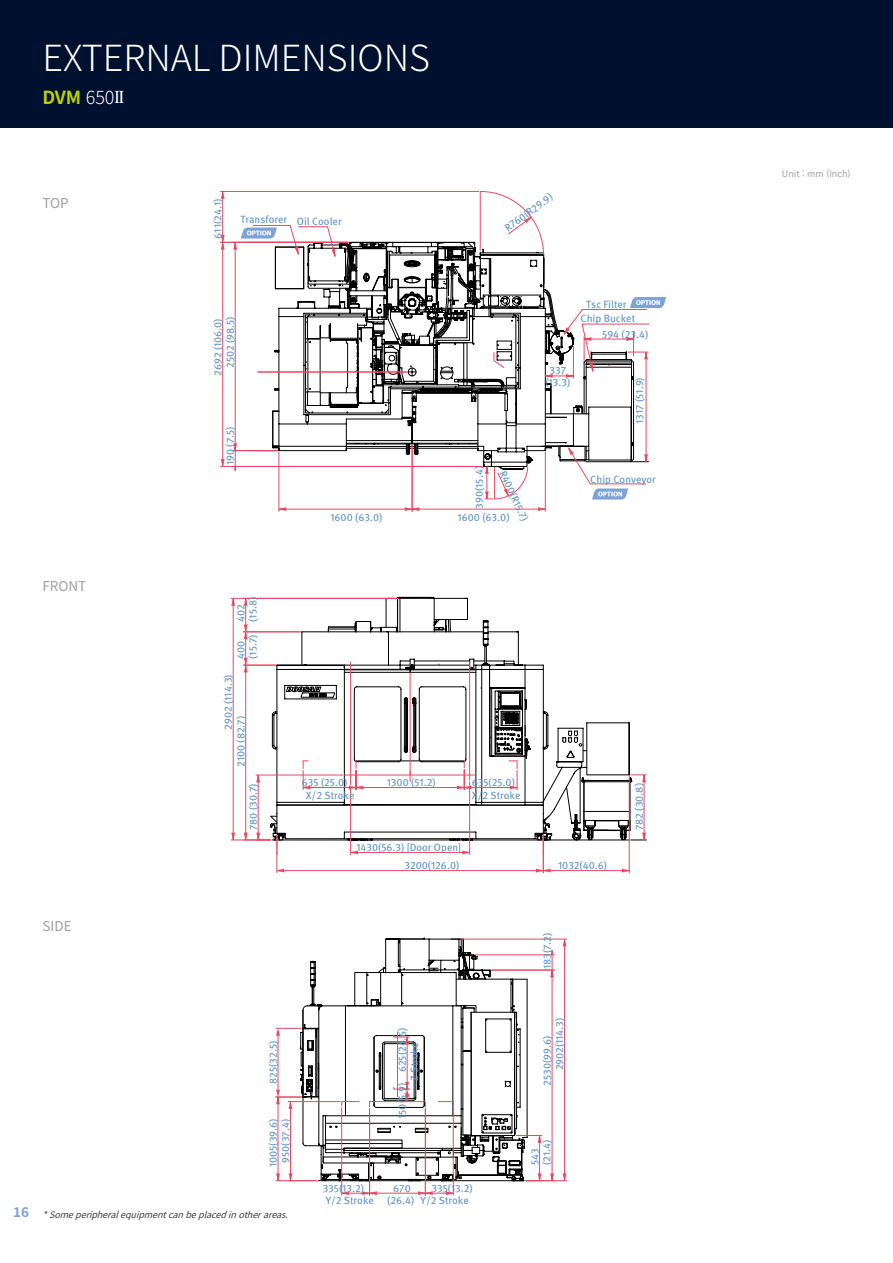
<style>
.page{position:relative;width:893px;height:1263px;background:#fff}
.page>*{position:absolute;margin:0;border:0;box-sizing:border-box;transform-origin:0 0}
.t1{font:300 36px "Noto Sans KR";color:#fff}
.t2{font:700 18px "Noto Sans KR";color:#bfd200}
.t3{font:13.5px "Noto Sans KR";color:#9fa0a0}
.t4{font:700 13.5px "Noto Sans KR";color:#7da3d6}
.t5{font:10.5px/12.1px "Doosan Meta Pro";color:#5c91c6}
.t6{font:italic 9px "Noto Sans KR";color:#3e3a39}
.t7{font:9px "Noto Sans KR";color:#9fa0a0}
.s1{font-weight:300;color:#fff}
.s2{font-family:"Times New Roman";font-weight:400;color:#fff}
</style>
<div class="page">
<hr style="left:220px;top:466px;width:262px;height:1px;background:#e94960">
<hr style="left:545px;top:452px;width:1px;height:60px;background:#e94960">
<hr style="left:412px;top:444px;width:1px;height:68px;background:#e94960">
<hr style="left:279px;top:452px;width:1px;height:60px;background:#e94960">
<hr style="left:220px;top:191px;width:259px;height:1px;background:#e94960">
<hr style="left:220px;top:242px;width:128px;height:1px;background:#e94960">
<hr style="left:231px;top:598px;width:165px;height:1px;background:#e94960">
<hr style="left:231px;top:840px;width:40px;height:1px;background:#e94960">
<hr style="left:341px;top:1107px;width:1px;height:89px;background:#e94960">
<hr style="left:453px;top:1107px;width:1px;height:89px;background:#e94960">
<hr style="left:425px;top:1108px;width:1px;height:88px;background:#e94960">
<hr style="left:369px;top:1108px;width:1px;height:88px;background:#e94960">
<hr style="left:222px;top:248px;width:1px;height:212px;background:#e94960">
<svg style="left:221px;top:459px;width:4px;height:7px"></svg>
<hr style="left:222px;top:197px;width:1px;height:39px;background:#e94960">
<svg style="left:221px;top:235px;width:4px;height:15px"></svg>
<svg style="left:221px;top:192px;width:4px;height:7px"></svg>
<hr style="left:233px;top:604px;width:1px;height:230px;background:#e94960">
<svg style="left:231px;top:833px;width:4px;height:8px"></svg>
<svg style="left:231px;top:597px;width:4px;height:9px"></svg>
<svg style="left:243px;top:596px;width:404px;height:599px"></svg>
<div style="left:0;top:0;width:893px;height:128px;background:#00102f"></div>
<svg style="left:233px;top:191px;width:433px;height:320px"></svg>
<h1 class="t1" style="left:43px;top:38px;width:389px">EXTERNAL DIMENSIONS</h1>
<h2 class="t2" style="left:43px;top:87px;width:83px">DVM <span class="s1">650</span><span class="s2">II</span></h2>
<p class="t3" style="left:43px;top:195px;width:28px">TOP</p>
<p class="t5" style="left:212px;top:239px;width:41px;rotate:-90deg">611(24.1)</p>
<p class="t5" style="left:240px;top:214px;width:103px">Transforer Oil Cooler</p>
<p class="t5" style="left:502px;top:224px;width:58px;rotate:-36deg">R760(R29.9)</p>
<p class="t5" style="left:224px;top:368px;width:53px;rotate:-90deg">2502 (98.5)</p>
<p class="t5" style="left:212px;top:376px;width:59px;rotate:-90deg">2692 (106.0)</p>
<p class="t5" style="left:224px;top:465px;width:40px;rotate:-90deg">190 (7.5)</p>
<p class="t5" style="left:545px;top:364px;width:26px;text-align:center">337 (13.3)</p>
<p class="t5" style="left:586px;top:298px;width:42px">Tsc Filter</p>
<p class="t5" style="left:581px;top:313px;width:56px">Chip Bucket</p>
<p class="t5" style="left:602px;top:328px;width:48px">594 (23.4)</p>
<p class="t5" style="left:634px;top:424px;width:48px;rotate:-90deg">1317 (51.9)</p>
<p class="t5" style="left:473px;top:509px;width:44px;rotate:-90deg">390(15.4)</p>
<p class="t5" style="left:508px;top:469px;width:56px;rotate:65deg">R400(R15.7)</p>
<p class="t5" style="left:330px;top:511px;width:54px">1600 (63.0)</p>
<p class="t5" style="left:457px;top:511px;width:54px">1600 (63.0)</p>
<p class="t5" style="left:590px;top:473px;width:67px">Chip Conveyor</p>
<p class="t3" style="left:43px;top:578px;width:45px">FRONT</p>
<p class="t5" style="left:235px;top:622px;width:27px;rotate:-90deg">402 (15.8)</p>
<p class="t5" style="left:235px;top:659px;width:26px;rotate:-90deg">400 (15.7)</p>
<p class="t5" style="left:222px;top:730px;width:57px;rotate:-90deg">2902 (114.3)</p>
<p class="t5" style="left:235px;top:767px;width:53px;rotate:-90deg">2100 (82.7)</p>
<p class="t5" style="left:247px;top:830px;width:48px;rotate:-90deg">780 (30.7)</p>
<p class="t5" style="left:302px;top:777px;width:47px">635 (25.0)</p>
<p class="t5" style="left:387px;top:777px;width:50px">1300 (51.2)</p>
<p class="t5" style="left:306px;top:789px;width:50px">X/2 Stroke</p>
<p class="t5" style="left:472px;top:776px;width:50px">635(25.0)<br>X/2 Stroke</p>
<p class="t5" style="left:356px;top:841px;width:106px">1430(56.3) [Door Open]</p>
<p class="t5" style="left:404px;top:860px;width:56px">3200(126.0)</p>
<p class="t5" style="left:558px;top:860px;width:51px">1032(40.6)</p>
<p class="t3" style="left:43px;top:918px;width:31px">SIDE</p>
<p class="t5" style="left:267px;top:1084px;width:45px;rotate:-90deg">825(32.5)</p>
<p class="t5" style="left:267px;top:1167px;width:50px;rotate:-90deg">1005(39.6)</p>
<p class="t5" style="left:280px;top:1163px;width:45px;rotate:-90deg">950(37.4)</p>
<p class="t4" style="left:13px;top:1205px;width:17px">16</p>
<p class="t6" style="left:43px;top:1209px;width:254px">*Someperipheralequipmentcanbeplacedinotherareas.</p>
<p class="t5" style="left:396px;top:1080px;width:54px;text-indent:8px;rotate:-90deg">625(24.6)<br>Z Stroke</p>
<p class="t5" style="left:396px;top:1119px;width:38px;rotate:-90deg">150(5.9)</p>
<p class="t5" style="left:323px;top:1182px;width:43px">335(13.2)</p>
<p class="t5" style="left:431px;top:1182px;width:43px">335(13.2)</p>
<p class="t5" style="left:326px;top:1194px;width:50px">Y/2 Stroke</p>
<p class="t5" style="left:387px;top:1182px;width:83px;text-indent:6px">670<br>(26.4) Y/2 Stroke</p>
<p class="t5" style="left:541px;top:969px;width:38px;rotate:-90deg">183(7.2)</p>
<p class="t5" style="left:541px;top:1070px;width:54px;text-indent:-15px;rotate:-90deg">2530(99.6)<br>2902(114.3)</p>
<p class="t5" style="left:529px;top:1165px;width:27px;rotate:-90deg">543 (21.4)</p>
<p class="t5" style="left:633px;top:830px;width:49px;rotate:-90deg">782 (30.8)</p>
<p class="t7" style="left:782px;top:169px;width:70px">Unit : mm (inch)</p>
</div>
